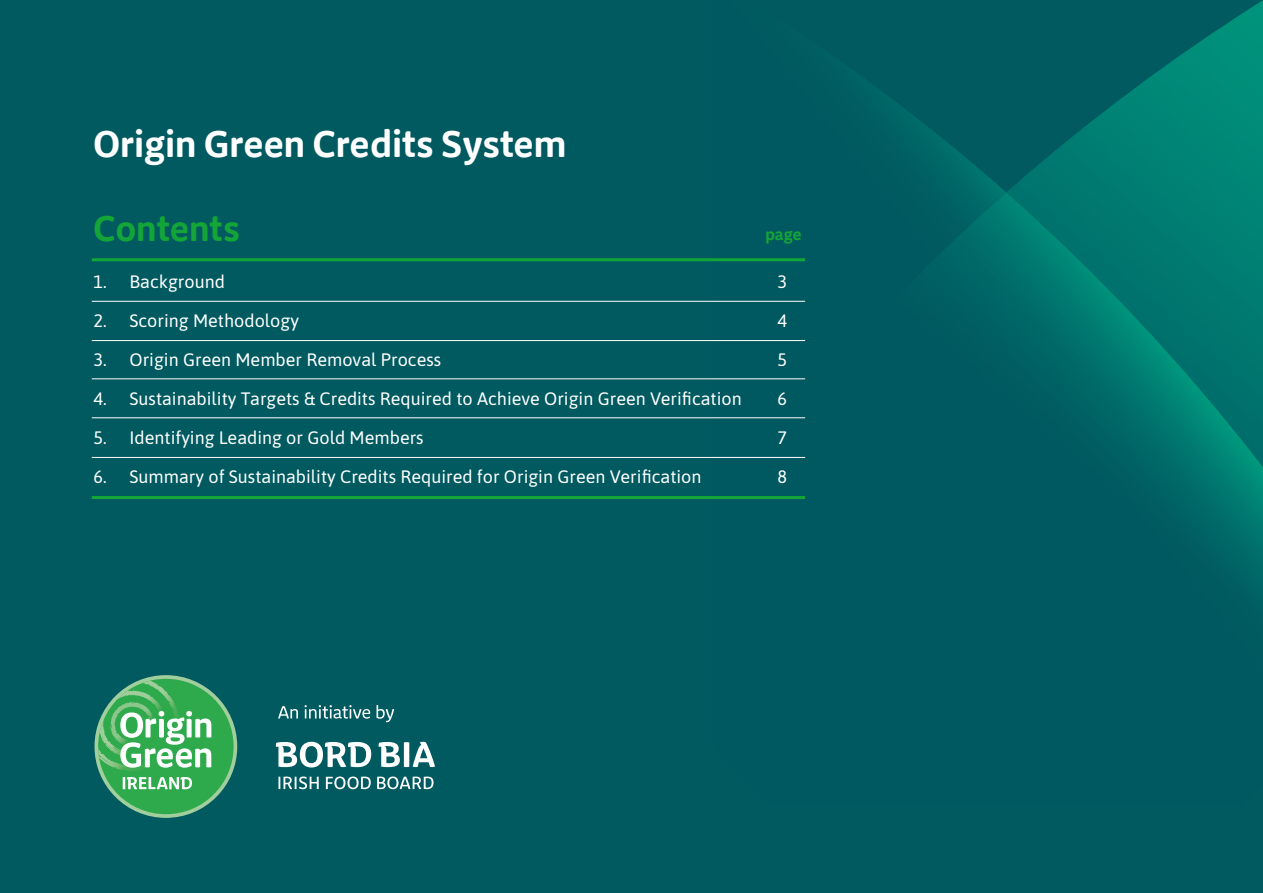
<style>
.page{position:relative;width:1263px;height:893px;background:#005a60}
.page>*{position:absolute;margin:0;border:0;box-sizing:border-box;transform-origin:0 0}
.t1{font:700 37.5px "Bord Bia Sans";color:#fff}
.t2{font:700 36px "Bord Bia Sans";color:#13a538}
.t3{font:18px "Asap";color:#fff}
.t4{font:700 16.5px "Bord Bia Sans";color:#13a538}
</style>
<div class="page">
<img style="left:1007px;top:0;width:256px;height:192px">
<img style="left:867px;top:81px;width:138px;height:111px">
<img style="left:713px;top:192px;width:550px;height:399px">
<svg style="left:94px;top:675px;width:143px;height:143px"></svg>
<div style="left:98px;top:679px;width:136px;height:135px;background:#2eaa4d;border-radius:50%"></div>
<svg style="left:123px;top:777px;width:69px;height:12px"></svg>
<svg style="left:98px;top:683px;width:113px;height:88px"></svg>
<svg style="left:276px;top:742px;width:95px;height:25px"></svg>
<svg style="left:378px;top:742px;width:57px;height:25px"></svg>
<svg style="left:278px;top:776px;width:41px;height:13px"></svg>
<svg style="left:326px;top:776px;width:45px;height:13px"></svg>
<svg style="left:377px;top:776px;width:56px;height:13px"></svg>
<svg style="left:278px;top:706px;width:20px;height:12px"></svg>
<svg style="left:304px;top:705px;width:90px;height:17px"></svg>
<hr style="left:92px;top:258px;width:713px;height:3px;background:#13a538">
<hr style="left:92px;top:496px;width:713px;height:3px;background:#13a538">
<hr style="left:92px;top:301px;width:713px;height:1px;background:#fff">
<hr style="left:92px;top:340px;width:713px;height:1px;background:#fff">
<hr style="left:92px;top:378px;width:713px;height:1px;background:#fff">
<hr style="left:92px;top:417px;width:713px;height:1px;background:#fff">
<hr style="left:92px;top:457px;width:713px;height:1px;background:#fff">
<h1 class="t1" style="left:94px;top:122px;width:474px">Origin Green Credits System</h1>
<h2 class="t2" style="left:94px;top:207px;width:148px">Contents</h2>
<p class="t4" style="left:765px;top:225px;width:38px">page</p>
<p class="t3" style="left:94px;top:269px;width:133px">1. Background</p>
<p class="t3" style="left:778px;top:269px;width:11px">3</p>
<p class="t3" style="left:94px;top:308px;width:207px">2. Scoring Methodology</p>
<p class="t3" style="left:778px;top:308px;width:11px">4</p>
<p class="t3" style="left:94px;top:347px;width:349px">3. Origin Green Member Removal Process</p>
<p class="t3" style="left:778px;top:347px;width:11px">5</p>
<p class="t3" style="left:94px;top:386px;width:650px">4. Sustainability Targets &amp; Credits Required to Achieve Origin Green Verification</p>
<p class="t3" style="left:778px;top:386px;width:11px">6</p>
<p class="t3" style="left:94px;top:425px;width:332px">5. Identifying Leading or Gold Members</p>
<p class="t3" style="left:778px;top:425px;width:11px">7</p>
<p class="t3" style="left:94px;top:464px;width:609px">6. Summary of Sustainability Credits Required for Origin Green Verification</p>
<p class="t3" style="left:778px;top:464px;width:11px">8</p>
</div>
